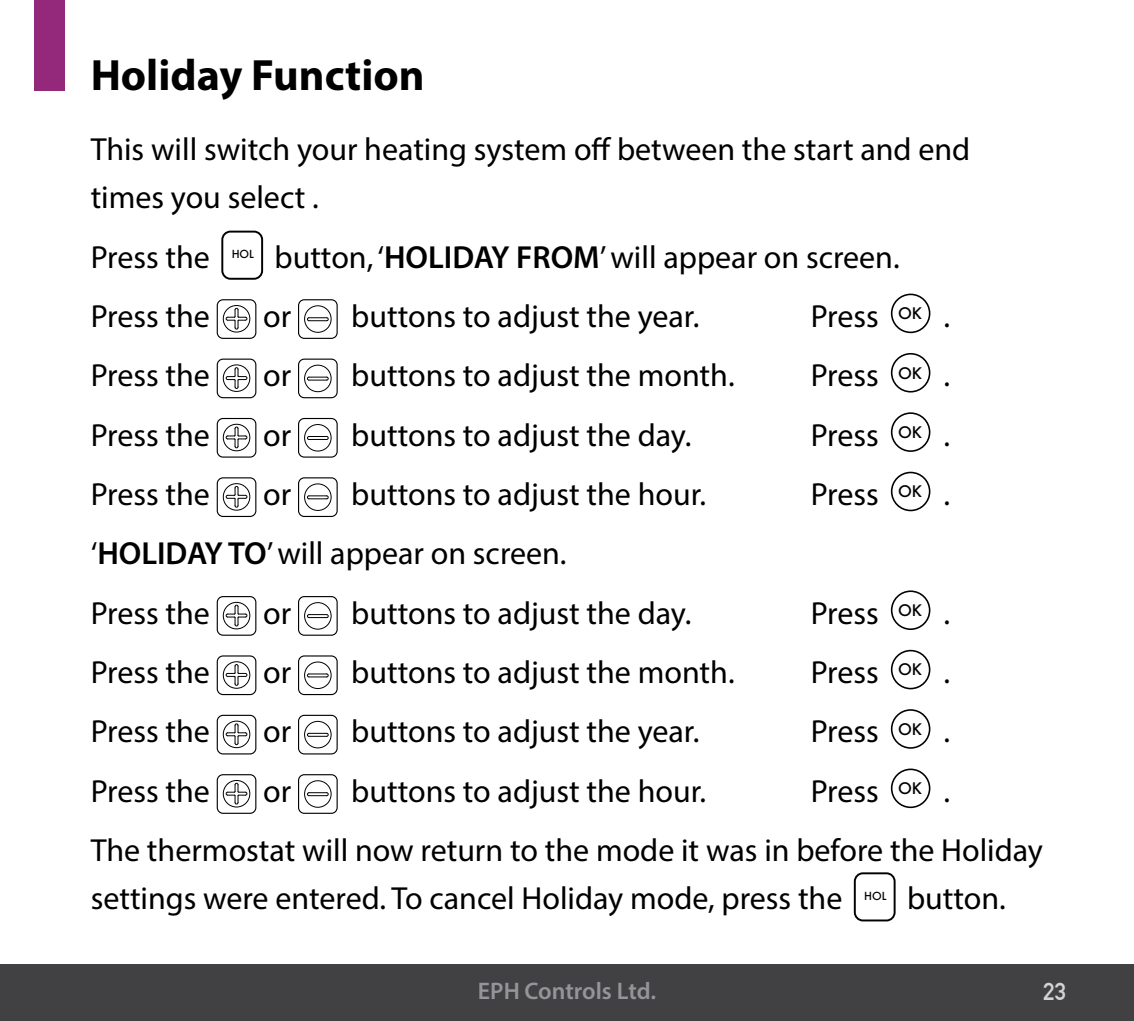
<style>
.page{position:relative;width:1134px;height:1021px;background:#fff}
.page>*{position:absolute;margin:0;border:0;box-sizing:border-box;transform-origin:0 0}
.t1{font:700 44px "Myriad Pro";color:#000}
.t2{font:32px/59.2px "Myriad Pro";color:#000}
.t3{font:600 24px "Myriad Pro";color:#939598}
.t4{font:700 24px "DIN Alternate";color:#d1d3d4}
.t5{font:500 10.8px "Futura";color:#000}
.s1{font-weight:600}
</style>
<div class="page">
<div style="left:0;top:964px;width:1134px;height:56px;background:#414042"></div>
<div style="left:34px;top:0;width:30px;height:91px;background:#94287b"></div>
<div style="left:221px;top:231px;width:42px;height:49px;border:2px solid #000;border-radius:8px"></div>
<svg style="left:217px;top:299px;width:39px;height:40px"></svg>
<div style="left:223px;top:305px;width:27px;height:27px;border:1px solid #000;border-radius:50%"></div>
<svg style="left:298px;top:299px;width:40px;height:40px"></svg>
<div style="left:891px;top:293px;width:39px;height:40px;border:2px solid #000;border-radius:50%"></div>
<svg style="left:217px;top:358px;width:39px;height:40px"></svg>
<div style="left:223px;top:364px;width:27px;height:28px;border:1px solid #000;border-radius:50%"></div>
<svg style="left:298px;top:358px;width:40px;height:40px"></svg>
<div style="left:891px;top:353px;width:39px;height:39px;border:2px solid #000;border-radius:50%"></div>
<svg style="left:217px;top:418px;width:39px;height:39px"></svg>
<div style="left:223px;top:424px;width:27px;height:27px;border:1px solid #000;border-radius:50%"></div>
<svg style="left:298px;top:418px;width:40px;height:39px"></svg>
<div style="left:891px;top:412px;width:39px;height:40px;border:2px solid #000;border-radius:50%"></div>
<svg style="left:217px;top:477px;width:39px;height:40px"></svg>
<div style="left:223px;top:483px;width:27px;height:27px;border:1px solid #000;border-radius:50%"></div>
<svg style="left:298px;top:477px;width:40px;height:40px"></svg>
<div style="left:891px;top:471px;width:39px;height:40px;border:2px solid #000;border-radius:50%"></div>
<svg style="left:217px;top:596px;width:39px;height:39px"></svg>
<div style="left:223px;top:602px;width:27px;height:27px;border:1px solid #000;border-radius:50%"></div>
<svg style="left:298px;top:596px;width:40px;height:39px"></svg>
<div style="left:891px;top:590px;width:39px;height:40px;border:2px solid #000;border-radius:50%"></div>
<svg style="left:217px;top:655px;width:39px;height:40px"></svg>
<div style="left:223px;top:661px;width:27px;height:27px;border:1px solid #000;border-radius:50%"></div>
<svg style="left:298px;top:655px;width:40px;height:40px"></svg>
<div style="left:891px;top:649px;width:39px;height:40px;border:2px solid #000;border-radius:50%"></div>
<svg style="left:217px;top:714px;width:39px;height:40px"></svg>
<div style="left:223px;top:720px;width:27px;height:28px;border:1px solid #000;border-radius:50%"></div>
<svg style="left:298px;top:714px;width:40px;height:40px"></svg>
<div style="left:891px;top:709px;width:39px;height:39px;border:2px solid #000;border-radius:50%"></div>
<svg style="left:217px;top:774px;width:39px;height:39px"></svg>
<div style="left:223px;top:780px;width:27px;height:27px;border:1px solid #000;border-radius:50%"></div>
<svg style="left:298px;top:774px;width:40px;height:39px"></svg>
<div style="left:891px;top:768px;width:39px;height:40px;border:2px solid #000;border-radius:50%"></div>
<div style="left:854px;top:872px;width:41px;height:49px;border:2px solid #000;border-radius:8px"></div>
<h1 class="t1" style="left:91px;top:46px;width:335px">Holiday Function</h1>
<p class="t2" style="left:91px;top:125px;width:881px;line-height:48px">This will switch your heating system off between the start and end times you select .</p>
<p class="t2" style="left:91px;top:227px;width:121px">Press the</p>
<p class="t5" style="left:232px;top:247px;width:24px">HOL</p>
<p class="t2" style="left:274px;top:227px;width:627px">button, ‘<span class="s1">HOLIDAY FROM</span>’ will appear on screen.</p>
<p class="t2" style="left:91px;top:286px;width:121px">Press the</p>
<p class="t2" style="left:263px;top:286px;width:30px">or</p>
<p class="t2" style="left:351px;top:286px;width:350px">buttons to adjust the year.</p>
<p class="t2" style="left:811px;top:286px;width:141px">Press <sup>OK</sup> .</p>
<p class="t2" style="left:91px;top:345px;width:121px">Press the</p>
<p class="t2" style="left:263px;top:345px;width:30px">or</p>
<p class="t2" style="left:351px;top:345px;width:385px">buttons to adjust the month.</p>
<p class="t2" style="left:811px;top:345px;width:141px">Press <sup>OK</sup> .</p>
<p class="t2" style="left:91px;top:405px;width:121px">Press the</p>
<p class="t2" style="left:263px;top:405px;width:30px">or</p>
<p class="t2" style="left:351px;top:405px;width:342px">buttons to adjust the day.</p>
<p class="t2" style="left:811px;top:405px;width:141px">Press <sup>OK</sup> .</p>
<p class="t2" style="left:91px;top:464px;width:121px">Press the</p>
<p class="t2" style="left:263px;top:464px;width:30px">or</p>
<p class="t2" style="left:351px;top:464px;width:356px">buttons to adjust the hour.</p>
<p class="t2" style="left:811px;top:464px;width:141px">Press <sup>OK</sup> .</p>
<p class="t2" style="left:91px;top:523px;width:477px">‘<span class="s1">HOLIDAY TO</span>’ will appear on screen.<br>Press the</p>
<p class="t2" style="left:263px;top:583px;width:30px">or</p>
<p class="t2" style="left:351px;top:583px;width:342px">buttons to adjust the day.</p>
<p class="t2" style="left:811px;top:583px;width:141px">Press <sup>OK</sup> .</p>
<p class="t2" style="left:91px;top:642px;width:121px">Press the</p>
<p class="t2" style="left:263px;top:642px;width:30px">or</p>
<p class="t2" style="left:351px;top:642px;width:385px">buttons to adjust the month.</p>
<p class="t2" style="left:811px;top:642px;width:141px">Press <sup>OK</sup> .</p>
<p class="t2" style="left:91px;top:701px;width:121px">Press the</p>
<p class="t2" style="left:263px;top:701px;width:30px">or</p>
<p class="t2" style="left:351px;top:701px;width:350px">buttons to adjust the year.</p>
<p class="t2" style="left:811px;top:701px;width:141px">Press <sup>OK</sup> .</p>
<p class="t2" style="left:91px;top:761px;width:121px">Press the</p>
<p class="t2" style="left:263px;top:761px;width:30px">or</p>
<p class="t2" style="left:351px;top:761px;width:356px">buttons to adjust the hour.</p>
<p class="t2" style="left:91px;top:761px;width:954px;text-indent:720px">Press <sup>OK</sup> .<br>The thermostat will now return to the mode it was in before the Holiday</p>
<p class="t2" style="left:91px;top:868px;width:753px">settings were entered. To cancel Holiday mode, press the</p>
<p class="t5" style="left:864px;top:888px;width:24px">HOL</p>
<p class="t2" style="left:907px;top:868px;width:100px">button.</p>
<p class="t3" style="left:478px;top:975px;width:180px">EPH Controls Ltd.</p>
<p class="t4" style="left:1043px;top:973px;width:25px">23</p>
</div>
